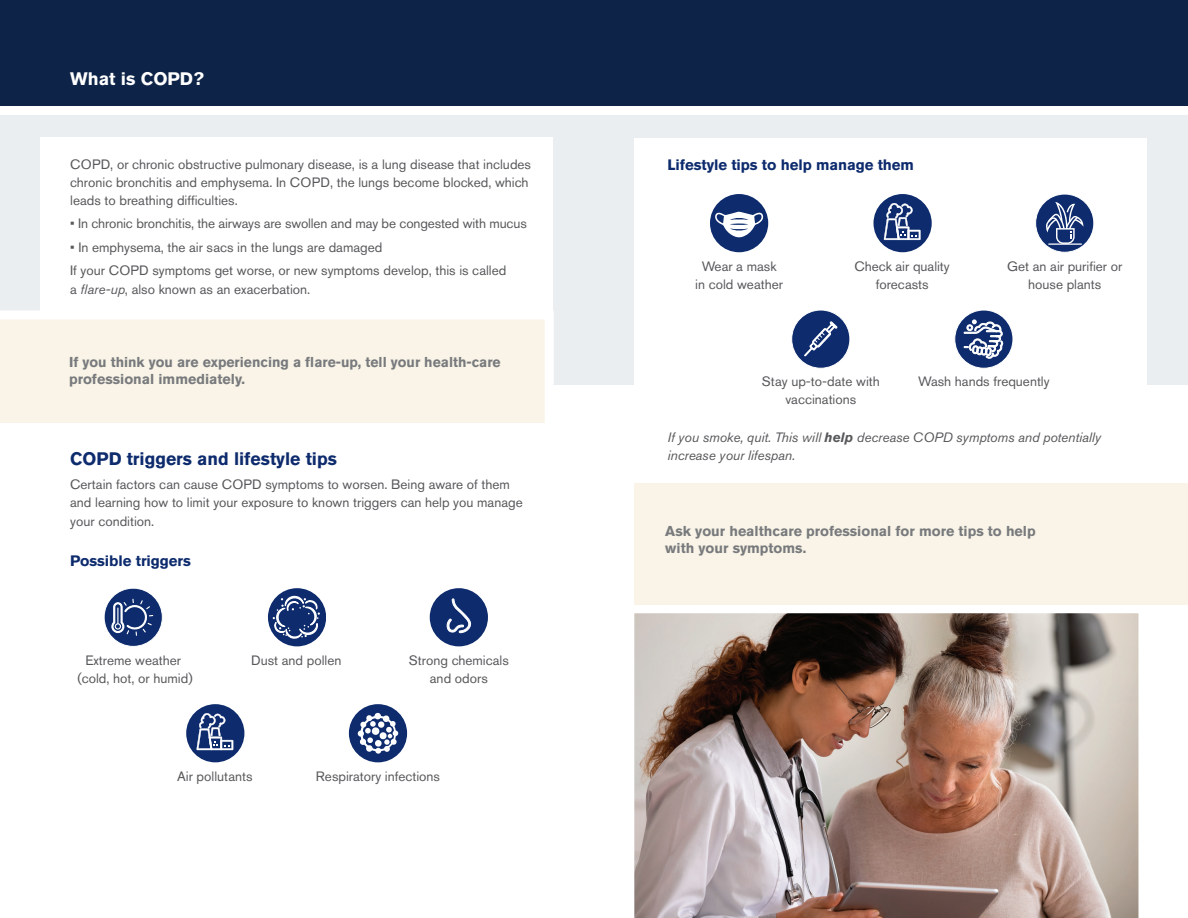
<style>
.page{position:relative;width:1188px;height:918px;background:#fff}
.page>*{position:absolute;margin:0;border:0;box-sizing:border-box;transform-origin:0 0}
.t1{font:700 18px "Akzidenz Grotesk BE";color:#0d2b6d}
.t2{font:700 18px "Akzidenz Grotesk BE";color:#fff}
.t3{font:700 15px "Akzidenz Grotesk BE";letter-spacing:-.005em;color:#0d2b6d}
.t4{font:700 14.25px/17.2px "Akzidenz Grotesk BE";color:#787a7d}
.t5{font:13.5px/18px "Akzidenz Grotesk BE";color:#57585a;text-align:center}
.t6{font:italic 13.5px "Akzidenz Grotesk BE";letter-spacing:-.005em;color:#57585a}
.s1{font-style:italic}
.s2{font-weight:700}
</style>
<div class="page">
<div style="left:0;top:115px;width:594px;height:270px;background:#ebeef0"></div>
<div style="left:594px;top:115px;width:594px;height:270px;background:#ebeef0"></div>
<div style="left:40px;top:138px;width:514px;height:753px;background:#fff"></div>
<div style="left:634px;top:138px;width:514px;height:496px;background:#fff"></div>
<div style="left:0;top:0;width:1188px;height:105px;background:#0d2347"></div>
<svg style="left:0;top:310px;width:554px;height:113px;background:#f9f5e9"></svg>
<img style="left:634px;top:613px;width:505px;height:305px">
<div style="left:268px;top:588px;width:57px;height:58px;background:#0d2b6d;border-radius:50%"></div>
<svg style="left:273px;top:595px;width:47px;height:48px"></svg>
<div style="left:873px;top:194px;width:58px;height:58px;background:#0d2b6d;border-radius:50%"></div>
<svg style="left:884px;top:203px;width:37px;height:37px"></svg>
<div style="left:186px;top:704px;width:58px;height:58px;background:#0d2b6d;border-radius:50%"></div>
<svg style="left:196px;top:713px;width:37px;height:37px"></svg>
<div style="left:792px;top:310px;width:58px;height:58px;background:#0d2b6d;border-radius:50%"></div>
<div style="left:792px;top:310px;width:58px;height:58px;border:1px solid #fff;border-radius:50%"></div>
<svg style="left:804px;top:321px;width:33px;height:35px"></svg>
<div style="left:104px;top:588px;width:58px;height:58px;background:#0d2b6d;border-radius:50%"></div>
<div style="left:104px;top:588px;width:58px;height:58px;border:1px solid #fff;border-radius:50%"></div>
<svg style="left:111px;top:599px;width:42px;height:37px"></svg>
<div style="left:710px;top:194px;width:58px;height:58px;background:#0d2b6d;border-radius:50%"></div>
<svg style="left:715px;top:211px;width:48px;height:27px"></svg>
<div style="left:430px;top:588px;width:58px;height:58px;background:#0d2b6d;border-radius:50%"></div>
<svg style="left:447px;top:588px;width:24px;height:58px"></svg>
<div style="left:1036px;top:194px;width:58px;height:58px;background:#0d2b6d;border-radius:50%"></div>
<div style="left:1036px;top:194px;width:58px;height:58px;border:1px solid #fff;border-radius:50%"></div>
<svg style="left:1046px;top:202px;width:37px;height:42px"></svg>
<hr style="left:1048px;top:243px;width:34px;height:2px;background:#fff">
<div style="left:349px;top:704px;width:58px;height:58px;background:#0d2b6d;border-radius:50%"></div>
<div style="left:358px;top:730px;width:6px;height:7px;background:#fff;border-radius:50%"></div>
<svg style="left:359px;top:715px;width:39px;height:39px"></svg>
<div style="left:955px;top:310px;width:58px;height:58px;background:#0d2b6d;border-radius:50%"></div>
<div style="left:955px;top:310px;width:58px;height:58px;border:1px solid #fff;border-radius:50%"></div>
<svg style="left:964px;top:320px;width:39px;height:39px"></svg>
<div style="left:634px;top:483px;width:554px;height:122px;background:#f9f4e7"></div>
<h1 class="t2" style="left:70px;top:68px;width:135px">What is COPD?</h1>
<p class="t5" style="left:70px;top:155px;width:462px;text-align:left">COPD, or chronic obstructive pulmonary disease, is a lung disease that includes chronic bronchitis and emphysema. In COPD, the lungs become blocked, which leads to breathing difficulties.</p>
<p class="t5" style="left:70px;top:215px;width:458px">• In chronic bronchitis, the airways are swollen and may be congested with mucus</p>
<p class="t5" style="left:70px;top:235px;width:438px;line-height:23.4px;text-align:left">• In emphysema, the air sacs in the lungs are damaged<br>If your COPD symptoms get worse, or new symptoms develop, this is called</p>
<p class="t5" style="left:70px;top:280px;width:242px">a <span class="s1">flare-up</span>, also known as an exacerbation.</p>
<p class="t4" style="left:69px;top:353px;width:433px">If you think you are experiencing a flare-up, tell your health-care professional immediately.</p>
<p class="t3" style="left:667px;top:156px;width:248px">Lifestyle tips to help manage them</p>
<p class="t5" style="left:695px;top:257px;width:89px">Wear a mask in cold weather</p>
<p class="t5" style="left:855px;top:257px;width:97px">Check air quality forecasts</p>
<p class="t5" style="left:1007px;top:257px;width:117px">Get an air purifier or house plants</p>
<p class="t5" style="left:762px;top:373px;width:120px">Stay up-to-date with vaccinations</p>
<p class="t5" style="left:918px;top:373px;width:133px">Wash hands frequently</p>
<p class="t6" style="left:667px;top:429px;width:435px">If you smoke, quit. This will <span class="s2">help</span> decrease COPD symptoms and potentially</p>
<h1 class="t1" style="left:70px;top:448px;width:268px">COPD triggers and lifestyle tips</h1>
<p class="t6" style="left:667px;top:447px;width:129px">increase your lifespan.</p>
<p class="t5" style="left:70px;top:475px;width:454px;text-align:left">Certain factors can cause COPD symptoms to worsen. Being aware of them and learning how to limit your exposure to known triggers can help you manage your condition.</p>
<p class="t3" style="left:70px;top:552px;width:122px">Possible triggers</p>
<p class="t4" style="left:665px;top:522px;width:372px">Ask your healthcare professional for more tips to help with your symptoms.</p>
<p class="t5" style="left:77px;top:651px;width:117px">Extreme weather (cold, hot, or humid)</p>
<p class="t5" style="left:251px;top:651px;width:92px">Dust and pollen</p>
<p class="t5" style="left:409px;top:651px;width:101px">Strong chemicals and odors</p>
<p class="t5" style="left:177px;top:767px;width:77px">Air pollutants</p>
<p class="t5" style="left:316px;top:767px;width:126px">Respiratory infections</p>
</div>
